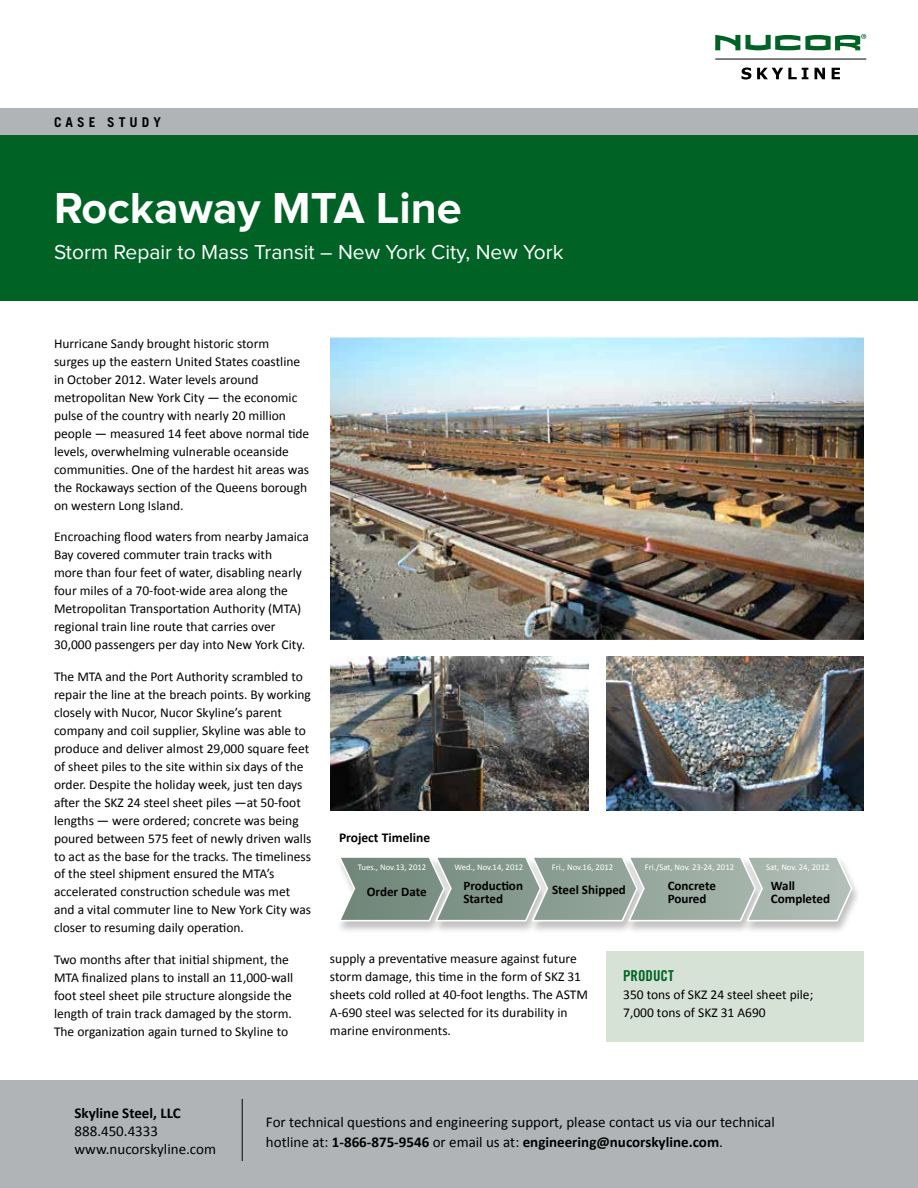
<style>
.page{position:relative;width:918px;height:1188px;background:#fff}
.page>*{position:absolute;margin:0;border:0;box-sizing:border-box;transform-origin:0 0}
.t1{font:700 45px "Proxima Nova";color:#fff}
.t2{font:21px "Proxima Nova";color:#fff}
.t3{font:15px/18px "Calibri";color:#000}
.t4{font:700 15px "Calibri";color:#000}
.t5{font:15px "Trade Gothic LT Std Bd Cn 20";color:#006225}
.t6{font:13.5px/18px "Calibri";color:#000}
.t7{font:700 13.5px "Calibri";color:#000}
.t8{font:700 13.5px "Trade Gothic LT Std";letter-spacing:.3em;color:#000}
.t9{font:700 13.05px/13px "Calibri";color:#000}
.t10{font:8.7px "Calibri";color:#fff}
.s1{font-weight:700}
</style>
<div class="page">
<div style="left:0;top:112px;width:918px;height:189px;background:#006225"></div>
<svg style="left:742px;top:68px;width:9px;height:11px"></svg>
<svg style="left:757px;top:68px;width:51px;height:11px"></svg>
<svg style="left:815px;top:68px;width:10px;height:11px"></svg>
<svg style="left:832px;top:68px;width:8px;height:11px"></svg>
<svg style="left:715px;top:34px;width:151px;height:16px"></svg>
<hr style="left:715px;top:59px;width:151px;height:1px;background:#000">
<div style="left:0;top:108px;width:918px;height:27px;background:#b1b4b6"></div>
<div style="left:0;top:1080px;width:918px;height:108px;background:#b1b4b6"></div>
<hr style="left:242px;top:1099px;width:1px;height:62px;background:#000">
<img style="left:330px;top:338px;width:534px;height:302px">
<img style="left:330px;top:657px;width:258px;height:153px">
<img style="left:606px;top:657px;width:258px;height:153px">
<div style="left:606px;top:951px;width:258px;height:91px;background:#d6e2d5"></div>
<svg style="left:338px;top:857px;width:516px;height:66px;background:#9eada5"></svg>
<p class="t8" style="left:54px;top:113px;width:108px">CASE STUDY</p>
<h1 class="t1" style="left:54px;top:188px;width:409px">Rockaway MTA Line</h1>
<h2 class="t2" style="left:54px;top:243px;width:511px">Storm Repair to Mass Transit – New York City, New York</h2>
<p class="t6" style="left:54px;top:334px;width:257px">Hurricane Sandy brought historic storm<br>surges up the eastern United States coastline in October 2012. Water levels around metropolitan New York City — the economic pulse of the country with nearly 20 million people — measured 14 feet above normal tide levels, overwhelming vulnerable oceanside communities. One of the hardest hit areas was the Rockaways section of the Queens borough on western Long Island.</p>
<p class="t6" style="left:54px;top:528px;width:257px">Encroaching flood waters from nearby Jamaica Bay covered commuter train tracks with<br>more than four feet of water, disabling nearly four miles of a 70-foot-wide area along the Metropolitan Transportation Authority (MTA) regional train line route that carries over 30,000 passengers per day into New York City.</p>
<p class="t6" style="left:54px;top:667px;width:259px">The MTA and the Port Authority scrambled to repair the line at the breach points. By working closely with Nucor, Nucor Skyline’s parent company and coil supplier, Skyline was able to produce and deliver almost 29,000 square feet of sheet piles to the site within six days of the order. Despite the holiday week, just ten days after the SKZ 24 steel sheet piles —at 50-foot lengths — were ordered; concrete was being poured between 575 feet of newly driven walls to act as the base for the tracks. The timeliness of the steel shipment ensured the MTA’s accelerated construction schedule was met and a vital commuter line to New York City was closer to resuming daily operation.</p>
<p class="t6" style="left:54px;top:951px;width:241px">Two months after that initial shipment, the MTA finalized plans to install an 11,000-wall foot steel sheet pile structure alongside the length of train track damaged by the storm.<br>The organization again turned to Skyline to</p>
<p class="t7" style="left:339px;top:829px;width:93px">Project Timeline</p>
<p class="t10" style="left:358px;top:862px;width:70px">Tues., Nov.13, 2012</p>
<p class="t10" style="left:454px;top:862px;width:70px">Wed., Nov.14, 2012</p>
<p class="t10" style="left:552px;top:862px;width:63px">Fri., Nov.16, 2012</p>
<p class="t10" style="left:645px;top:862px;width:91px">Fri./Sat, Nov. 23-24, 2012</p>
<p class="t10" style="left:766px;top:862px;width:65px">Sat, Nov. 24, 2012</p>
<p class="t9" style="left:463px;top:879px;width:61px">Production<br>Started</p>
<p class="t9" style="left:367px;top:885px;width:61px">Order Date</p>
<p class="t9" style="left:552px;top:883px;width:75px">Steel Shipped</p>
<p class="t9" style="left:668px;top:879px;width:50px">Concrete<br>Poured</p>
<p class="t9" style="left:771px;top:879px;width:61px">Wall<br>Completed</p>
<p class="t6" style="left:330px;top:950px;width:259px">supply a preventative measure against future storm damage, this time in the form of SKZ 31 sheets cold rolled at 40-foot lengths. The ASTM A-690 steel was selected for its durability in marine environments.</p>
<p class="t5" style="left:623px;top:967px;width:52px">PRODUCT</p>
<p class="t6" style="left:623px;top:986px;width:192px">350 tons of SKZ 24 steel sheet pile;<br>7,000 tons of SKZ 31 A690</p>
<p class="t4" style="left:75px;top:1103px;width:108px">Skyline Steel, LLC</p>
<p class="t3" style="left:75px;top:1122px;width:143px">888.450.4333 www.nucorskyline.com</p>
<p class="t3" style="left:266px;top:1113px;width:510px;line-height:19.5px">For technical questions and engineering support, please contact us via our technical hotline at: <span class="s1">1-866-875-9546</span> or email us at: <span class="s1">engineering@nucorskyline.com</span>.</p>
</div>
